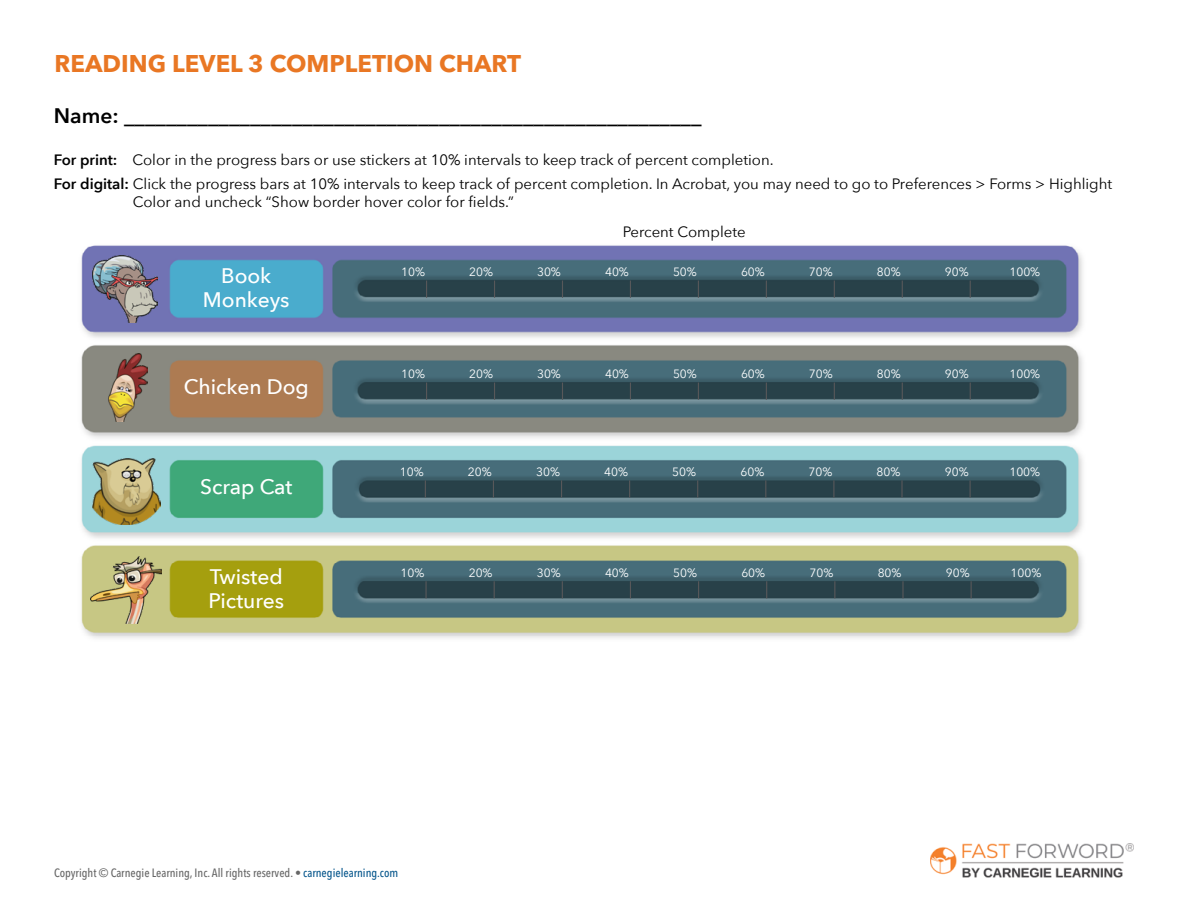
<style>
.page{position:relative;width:1188px;height:918px;background:#fff}
.page>*{position:absolute;margin:0;border:0;box-sizing:border-box;transform-origin:0 0}
.t1{font:700 24px "Avenir Next LT Pro";color:#e97724}
.t2{font:600 21px "Avenir Next";color:#000}
.t3{font:500 21px/24px "Avenir Next";color:#fff}
.t4{font:15px/24.8px "Avenir Next";color:#000}
.t5{font:12px "Avenir Next";color:#fff}
.t6{font:500 condensed 12px "Avenir Next LT Pro";color:#666}
.s1{font-weight:600}
.s2{font-weight:400;font-stretch:normal}
.s3{color:#05558b}
</style>
<div class="page">
<img style="left:930px;top:843px;width:204px;height:35px">
<img style="left:81px;top:245px;width:1002px;height:393px">
<img style="left:91px;top:557px;width:71px;height:66px">
<img style="left:93px;top:459px;width:67px;height:65px">
<img style="left:93px;top:255px;width:65px;height:67px">
<img style="left:103px;top:354px;width:44px;height:68px">
<svg style="left:834px;top:581px;width:1px;height:17px"></svg>
<svg style="left:766px;top:581px;width:1px;height:17px"></svg>
<svg style="left:698px;top:581px;width:1px;height:17px"></svg>
<svg style="left:562px;top:581px;width:1px;height:17px"></svg>
<svg style="left:425px;top:581px;width:2px;height:17px"></svg>
<svg style="left:971px;top:581px;width:1px;height:18px"></svg>
<svg style="left:494px;top:581px;width:1px;height:17px"></svg>
<svg style="left:630px;top:581px;width:1px;height:17px"></svg>
<svg style="left:902px;top:581px;width:2px;height:17px"></svg>
<svg style="left:833px;top:480px;width:1px;height:18px"></svg>
<svg style="left:765px;top:480px;width:1px;height:18px"></svg>
<svg style="left:697px;top:480px;width:1px;height:18px"></svg>
<svg style="left:561px;top:480px;width:1px;height:18px"></svg>
<svg style="left:425px;top:480px;width:1px;height:18px"></svg>
<svg style="left:970px;top:480px;width:1px;height:18px"></svg>
<svg style="left:493px;top:480px;width:1px;height:18px"></svg>
<svg style="left:629px;top:480px;width:1px;height:18px"></svg>
<svg style="left:901px;top:480px;width:2px;height:18px"></svg>
<svg style="left:834px;top:383px;width:1px;height:17px"></svg>
<svg style="left:766px;top:383px;width:1px;height:17px"></svg>
<svg style="left:698px;top:383px;width:1px;height:17px"></svg>
<svg style="left:562px;top:383px;width:1px;height:17px"></svg>
<svg style="left:426px;top:383px;width:1px;height:17px"></svg>
<svg style="left:970px;top:383px;width:1px;height:17px"></svg>
<svg style="left:494px;top:383px;width:1px;height:17px"></svg>
<svg style="left:630px;top:383px;width:1px;height:17px"></svg>
<svg style="left:902px;top:383px;width:1px;height:17px"></svg>
<svg style="left:834px;top:281px;width:1px;height:17px"></svg>
<svg style="left:766px;top:281px;width:1px;height:17px"></svg>
<svg style="left:698px;top:281px;width:1px;height:17px"></svg>
<svg style="left:562px;top:281px;width:1px;height:17px"></svg>
<svg style="left:426px;top:281px;width:1px;height:17px"></svg>
<svg style="left:970px;top:281px;width:1px;height:17px"></svg>
<svg style="left:494px;top:281px;width:1px;height:17px"></svg>
<svg style="left:630px;top:281px;width:1px;height:17px"></svg>
<svg style="left:902px;top:281px;width:1px;height:17px"></svg>
<h1 class="t1" style="left:55px;top:49px;width:468px">READING LEVEL 3 COMPLETION CHART</h1>
<h2 class="t2" style="left:54px;top:97px;width:649px">Name: _______________________________________________________</h2>
<p class="t4" style="left:54px;top:146px;width:1060px"><span class="s1">For print:</span> Color in the progress bars or use stickers at 10% intervals to keep track of percent completion.<br><span class="s1">For digital:</span> Click the progress bars at 10% intervals to keep track of percent completion. In Acrobat, you may need to go to Preferences &gt; Forms &gt; Highlight</p>
<p class="t4" style="left:133px;top:189px;width:383px">Color and uncheck “Show border hover color for fields.”</p>
<p class="t4" style="left:623px;top:219px;width:124px">Percent Complete</p>
<h2 class="t3" style="left:203px;top:263px;width:88px;text-align:center">Book<br>Monkeys</h2>
<h2 class="t3" style="left:184px;top:374px;width:127px">Chicken Dog</h2>
<h2 class="t3" style="left:200px;top:474px;width:94px">Scrap Cat</h2>
<h2 class="t3" style="left:209px;top:564px;width:77px">Twisted<br>Pictures</h2>
<p class="t5" style="left:401px;top:262px;width:25px">10%</p>
<p class="t5" style="left:469px;top:262px;width:25px">20%</p>
<p class="t5" style="left:537px;top:262px;width:25px">30%</p>
<p class="t5" style="left:605px;top:262px;width:25px">40%</p>
<p class="t5" style="left:673px;top:262px;width:25px">50%</p>
<p class="t5" style="left:741px;top:262px;width:25px">60%</p>
<p class="t5" style="left:809px;top:262px;width:25px">70%</p>
<p class="t5" style="left:877px;top:262px;width:25px">80%</p>
<p class="t5" style="left:945px;top:262px;width:25px">90%</p>
<p class="t5" style="left:1009px;top:262px;width:32px">100%</p>
<p class="t5" style="left:401px;top:364px;width:25px">10%</p>
<p class="t5" style="left:469px;top:364px;width:25px">20%</p>
<p class="t5" style="left:537px;top:364px;width:25px">30%</p>
<p class="t5" style="left:605px;top:364px;width:25px">40%</p>
<p class="t5" style="left:673px;top:364px;width:25px">50%</p>
<p class="t5" style="left:741px;top:364px;width:25px">60%</p>
<p class="t5" style="left:809px;top:364px;width:25px">70%</p>
<p class="t5" style="left:877px;top:364px;width:25px">80%</p>
<p class="t5" style="left:945px;top:364px;width:25px">90%</p>
<p class="t5" style="left:1009px;top:364px;width:32px">100%</p>
<p class="t5" style="left:400px;top:462px;width:25px">10%</p>
<p class="t5" style="left:468px;top:462px;width:25px">20%</p>
<p class="t5" style="left:536px;top:462px;width:25px">30%</p>
<p class="t5" style="left:604px;top:462px;width:25px">40%</p>
<p class="t5" style="left:672px;top:462px;width:25px">50%</p>
<p class="t5" style="left:740px;top:462px;width:25px">60%</p>
<p class="t5" style="left:809px;top:462px;width:25px">70%</p>
<p class="t5" style="left:877px;top:462px;width:25px">80%</p>
<p class="t5" style="left:945px;top:462px;width:25px">90%</p>
<p class="t5" style="left:1009px;top:462px;width:32px">100%</p>
<p class="t5" style="left:401px;top:563px;width:25px">10%</p>
<p class="t5" style="left:469px;top:563px;width:25px">20%</p>
<p class="t5" style="left:537px;top:563px;width:25px">30%</p>
<p class="t5" style="left:605px;top:563px;width:25px">40%</p>
<p class="t5" style="left:673px;top:563px;width:25px">50%</p>
<p class="t5" style="left:741px;top:563px;width:25px">60%</p>
<p class="t5" style="left:810px;top:563px;width:25px">70%</p>
<p class="t5" style="left:878px;top:563px;width:25px">80%</p>
<p class="t5" style="left:946px;top:563px;width:25px">90%</p>
<p class="t5" style="left:1011px;top:563px;width:32px">100%</p>
<p class="t6" style="left:54px;top:866px;width:346px">Copyright <span class="s2">©</span> Carnegie Learning, Inc. All rights reserved. • <span class="s3">carnegielearning.com</span></p>
</div>
